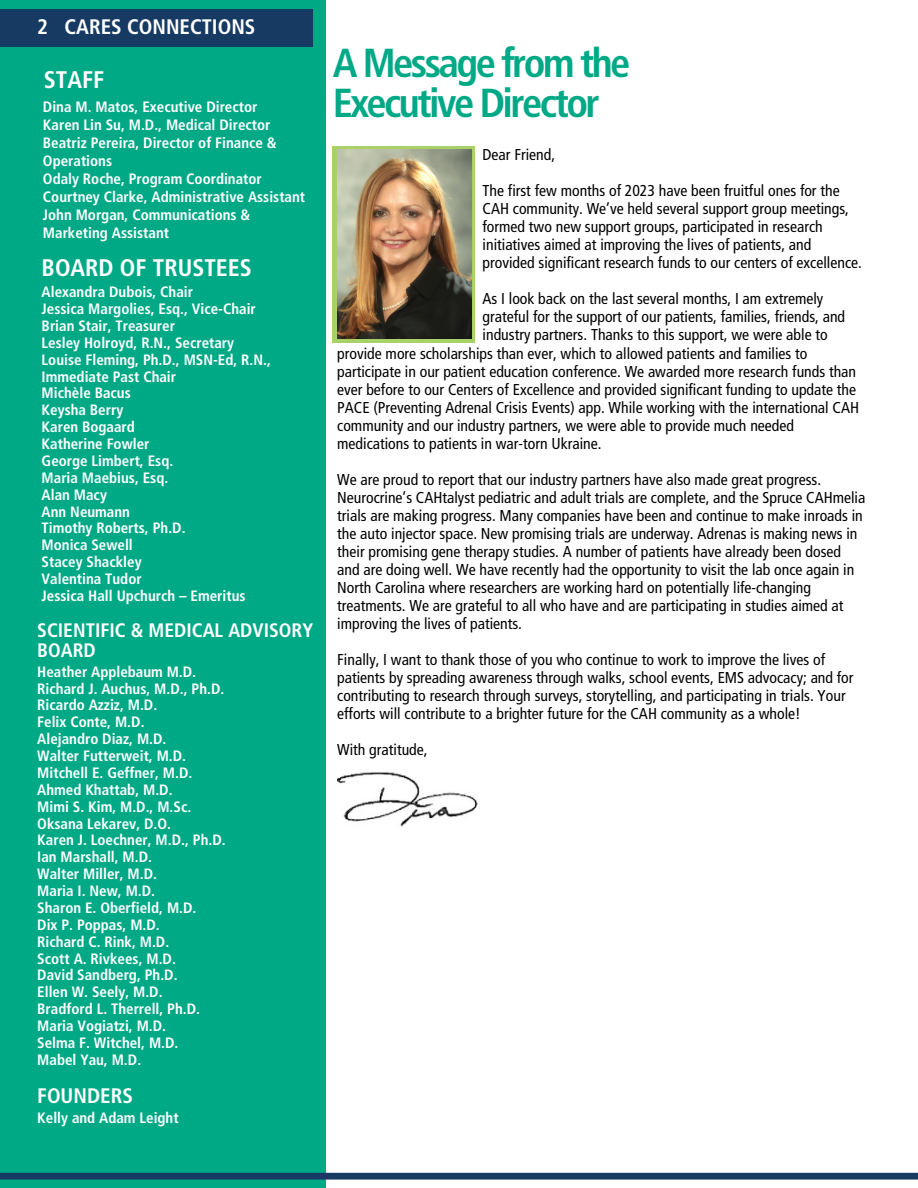
<style>
.page{position:relative;width:918px;height:1188px;background:#fff}
.page>*{position:absolute;margin:0;border:0;box-sizing:border-box;transform-origin:0 0}
.t1{font:40.5px "Frutiger LT 67 Bd Cn";letter-spacing:-.065em;color:#00a986}
.t2{font:24px "Frutiger LT 67 Bd Cn";color:#fff}
.t3{font:21px "Frutiger LT 67 Bd Cn";color:#fff}
.t4{font:19.5px/19.2px "Frutiger LT 67 Bd Cn";color:#fff}
.t5{font:15.75px/18px "Frutiger LT 57 Cn";color:#000}
.t6{font:15px/18px "Frutiger LT 67 Bd Cn";color:#fff}
</style>
<div class="page">
<div style="left:0;top:0;width:326px;height:1188px;background:#00a986"></div>
<div style="left:0;top:10px;width:313px;height:37px;background:#173a63"></div>
<svg style="left:0;top:1173px;width:918px;height:7px;background:#1f4469"></svg>
<img style="left:337px;top:772px;width:141px;height:55px">
<svg style="left:333px;top:146px;width:142px;height:197px;background:#a3c86a"></svg>
<img style="left:337px;top:150px;width:134px;height:189px">
<p class="t3" style="left:37px;top:17px;width:220px">2 CARES CONNECTIONS</p>
<p class="t2" style="left:44px;top:69px;width:62px">STAFF</p>
<p class="t6" style="left:43px;top:99px;width:216px">Dina M. Matos, Executive Director</p>
<p class="t6" style="left:43px;top:117px;width:229px">Karen Lin Su, M.D., Medical Director</p>
<p class="t6" style="left:43px;top:135px;width:235px">Beatriz Pereira, Director of Finance &amp;<br>Operations</p>
<p class="t6" style="left:43px;top:171px;width:220px">Odaly Roche, Program Coordinator</p>
<p class="t6" style="left:43px;top:189px;width:264px">Courtney Clarke, Administrative Assistant</p>
<p class="t6" style="left:43px;top:207px;width:209px">John Morgan, Communications &amp;<br>Marketing Assistant</p>
<p class="t2" style="left:42px;top:257px;width:212px">BOARD OF TRUSTEES</p>
<p class="t6" style="left:42px;top:284px;width:153px">Alexandra Dubois, Chair</p>
<p class="t6" style="left:42px;top:301px;width:216px">Jessica Margolies, Esq., Vice-Chair</p>
<p class="t6" style="left:42px;top:317px;width:135px">Brian Stair, Treasurer</p>
<p class="t6" style="left:42px;top:334px;width:194px">Lesley Holroyd, R.N., Secretary</p>
<p class="t6" style="left:42px;top:351px;width:231px">Louise Fleming, Ph.D., MSN-Ed, R.N.,</p>
<p class="t6" style="left:42px;top:368px;width:136px">Immediate Past Chair</p>
<p class="t6" style="left:42px;top:385px;width:91px">Michèle Bacus</p>
<p class="t6" style="left:42px;top:402px;width:83px">Keysha Berry</p>
<p class="t6" style="left:42px;top:419px;width:95px">Karen Bogaard</p>
<p class="t6" style="left:42px;top:436px;width:109px">Katherine Fowler</p>
<p class="t6" style="left:42px;top:452px;width:133px">George Limbert, Esq.</p>
<p class="t6" style="left:42px;top:469px;width:128px">Maria Maebius, Esq.</p>
<p class="t6" style="left:42px;top:486px;width:67px">Alan Macy</p>
<p class="t6" style="left:42px;top:503px;width:90px">Ann Neumann</p>
<p class="t6" style="left:42px;top:520px;width:145px">Timothy Roberts, Ph.D.</p>
<p class="t6" style="left:42px;top:537px;width:93px">Monica Sewell</p>
<p class="t6" style="left:42px;top:554px;width:101px">Stacey Shackley</p>
<p class="t6" style="left:42px;top:571px;width:102px">Valentina Tudor</p>
<p class="t6" style="left:42px;top:587px;width:205px">Jessica Hall Upchurch – Emeritus</p>
<p class="t4" style="left:37px;top:622px;width:277px">SCIENTIFIC &amp; MEDICAL ADVISORY<br>BOARD</p>
<p class="t6" style="left:37px;top:663px;width:160px">Heather Applebaum M.D.</p>
<p class="t6" style="left:37px;top:680px;width:189px">Richard J. Auchus, M.D., Ph.D.</p>
<p class="t6" style="left:37px;top:697px;width:122px">Ricardo Azziz, M.D.</p>
<p class="t6" style="left:37px;top:714px;width:109px">Felix Conte, M.D.</p>
<p class="t6" style="left:37px;top:731px;width:131px">Alejandro Diaz, M.D.</p>
<p class="t6" style="left:37px;top:748px;width:150px">Walter Futterweit, M.D.</p>
<p class="t6" style="left:37px;top:764px;width:157px">Mitchell E. Geffner, M.D.</p>
<p class="t6" style="left:37px;top:781px;width:137px">Ahmed Khattab, M.D.</p>
<p class="t6" style="left:37px;top:798px;width:156px">Mimi S. Kim, M.D., M.Sc.</p>
<p class="t6" style="left:37px;top:815px;width:135px">Oksana Lekarev, D.O.</p>
<p class="t6" style="left:37px;top:832px;width:190px">Karen J. Loechner, M.D., Ph.D.</p>
<p class="t6" style="left:37px;top:849px;width:116px">Ian Marshall, M.D.</p>
<p class="t6" style="left:37px;top:866px;width:121px">Walter Miller, M.D.</p>
<p class="t6" style="left:37px;top:883px;width:119px">Maria I. New, M.D.</p>
<p class="t6" style="left:37px;top:899px;width:161px">Sharon E. Oberfield, M.D.</p>
<p class="t6" style="left:37px;top:916px;width:124px">Dix P. Poppas, M.D.</p>
<p class="t6" style="left:37px;top:933px;width:134px">Richard C. Rink, M.D.</p>
<p class="t6" style="left:37px;top:950px;width:140px">Scott A. Rivkees, M.D.</p>
<p class="t6" style="left:37px;top:967px;width:142px">David Sandberg, Ph.D.</p>
<p class="t6" style="left:37px;top:984px;width:127px">Ellen W. Seely, M.D.</p>
<p class="t6" style="left:37px;top:1001px;width:164px">Bradford L. Therrell, Ph.D.</p>
<p class="t6" style="left:37px;top:1018px;width:130px">Maria Vogiatzi, M.D.</p>
<p class="t6" style="left:37px;top:1034px;width:143px">Selma F. Witchel, M.D.</p>
<p class="t6" style="left:37px;top:1051px;width:105px">Mabel Yau, M.D.</p>
<p class="t3" style="left:37px;top:1086px;width:97px">FOUNDERS</p>
<p class="t6" style="left:37px;top:1109px;width:143px">Kelly and Adam Leight</p>
<p class="t1" style="left:333px;top:45px;width:299px">A Message from the</p>
<p class="t1" style="left:333px;top:84px;width:269px">Executive Director</p>
<p class="t5" style="left:483px;top:146px;width:74px">Dear Friend,</p>
<p class="t5" style="left:483px;top:182px;width:381px">The first few months of 2023 have been fruitful ones for the CAH community. We’ve held several support group meetings, formed two new support groups, participated in research initiatives aimed at improving the lives of patients, and provided significant research funds to our centers of excellence.</p>
<p class="t5" style="left:483px;top:290px;width:364px">As I look back on the last several months, I am extremely grateful for the support of our patients, families, friends, and industry partners. Thanks to this support, we were able to</p>
<p class="t5" style="left:337px;top:345px;width:523px">provide more scholarships than ever, which to allowed patients and families to participate in our patient education conference. We awarded more research funds than ever before to our Centers of Excellence and provided significant funding to update the PACE (Preventing Adrenal Crisis Events) app. While working with the international CAH community and our industry partners, we were able to provide much needed medications to patients in war-torn Ukraine.</p>
<p class="t5" style="left:337px;top:471px;width:530px">We are proud to report that our industry partners have also made great progress.<br>Neurocrine’s CAHtalyst pediatric and adult trials are complete, and the Spruce CAHmelia trials are making progress. Many companies have been and continue to make inroads in the auto injector space. New promising trials are underway. Adrenas is making news in their promising gene therapy studies. A number of patients have already been dosed and are doing well. We have recently had the opportunity to visit the lab once again in North Carolina where researchers are working hard on potentially life-changing treatments. We are grateful to all who have and are participating in studies aimed at improving the lives of patients.</p>
<p class="t5" style="left:337px;top:651px;width:518px">Finally, I want to thank those of you who continue to work to improve the lives of patients by spreading awareness through walks, school events, EMS advocacy; and for contributing to research through surveys, storytelling, and participating in trials. Your efforts will contribute to a brighter future for the CAH community as a whole!</p>
<p class="t5" style="left:337px;top:741px;width:92px">With gratitude,</p>
</div>
